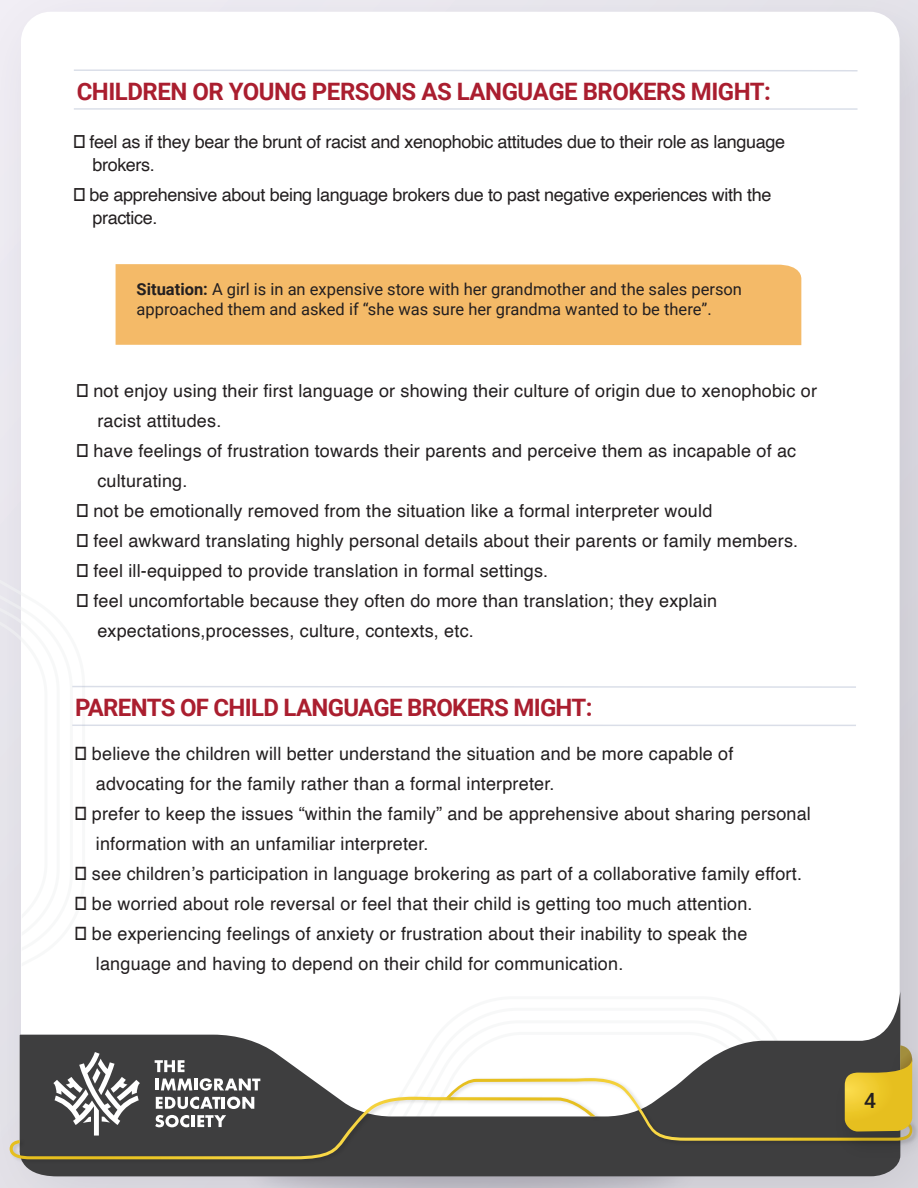
<style>
.page{position:relative;width:918px;height:1188px;background:#fff}
.page>*{position:absolute;margin:0;border:0;box-sizing:border-box;transform-origin:0 0}
.t1{font:700 24px "Roboto";letter-spacing:-.02em;color:#aa1e2f}
.t2{font:500 21px "Roboto";color:#231f20}
.t3{font:18.3px "Helvetica";letter-spacing:.01em;color:#231f20}
.t4{font:18px "Helvetica";letter-spacing:.01em;color:#231f20}
.t5{font:18px "Helvetica";letter-spacing:-.02em;color:#231f20}
.t6{font:16.5px/19.8px "Roboto";color:#231f20}
.s1{font-weight:700}
</style>
<div class="page">
<svg style="left:17px;top:990px;width:883px;height:186px"></svg>
<img style="left:7px;top:1093px;width:596px;height:73px">
<img style="left:829px;top:1038px;width:89px;height:128px">
<svg style="left:10px;top:1019px;width:902px;height:140px"></svg>
<svg style="left:74px;top:69px;width:784px;height:3px"></svg>
<hr style="left:74px;top:108px;width:784px;height:2px;background:#95a2bf">
<div style="left:116px;top:264px;width:686px;height:81px;background:#f4ba68"></div>
<svg style="left:0;top:536px;width:856px;height:436px"></svg>
<hr style="left:72px;top:725px;width:784px;height:1px;background:#95a2bf">
<p class="t1" style="left:77px;top:74px;width:696px">CHILDREN OR YOUNG PERSONS AS LANGUAGE BROKERS MIGHT:</p>
<p class="t5" style="left:74px;top:128px;width:713px">☐ feel as if they bear the brunt of racist and xenophobic attitudes due to their role as language</p>
<p class="t5" style="left:92px;top:151px;width:64px">brokers.</p>
<p class="t5" style="left:74px;top:181px;width:699px">☐ be apprehensive about being language brokers due to past negative experiences with the</p>
<p class="t5" style="left:92px;top:203px;width:67px">practice.</p>
<p class="t6" style="left:137px;top:279px;width:607px"><span class="s1">Situation:</span> A girl is in an expensive store with her grandmother and the sales person approached them and asked if “she was sure her grandma wanted to be there”.</p>
<p class="t4" style="left:77px;top:377px;width:742px">☐ not enjoy using their first language or showing their culture of origin due to xenophobic or</p>
<p class="t4" style="left:97px;top:407px;width:125px">racist attitudes.</p>
<p class="t4" style="left:77px;top:437px;width:721px">☐ have feelings of frustration towards their parents and perceive them as incapable of ac</p>
<p class="t4" style="left:97px;top:467px;width:92px">culturating.</p>
<p class="t4" style="left:77px;top:497px;width:637px">☐ not be emotionally removed from the situation like a formal interpreter would</p>
<p class="t4" style="left:77px;top:527px;width:723px">☐ feel awkward translating highly personal details about their parents or family members.</p>
<p class="t4" style="left:77px;top:557px;width:473px">☐ feel ill-equipped to provide translation in formal settings.</p>
<p class="t4" style="left:77px;top:587px;width:642px">☐ feel uncomfortable because they often do more than translation; they explain</p>
<p class="t4" style="left:97px;top:617px;width:378px">expectations,processes, culture, contexts, etc.</p>
<p class="t1" style="left:75px;top:691px;width:519px">PARENTS OF CHILD LANGUAGE BROKERS MIGHT:</p>
<p class="t3" style="left:75px;top:739px;width:660px">☐ believe the children will better understand the situation and be more capable of</p>
<p class="t3" style="left:96px;top:769px;width:460px">advocating for the family rather than a formal interpreter.</p>
<p class="t3" style="left:75px;top:799px;width:737px">☐ prefer to keep the issues “within the family” and be apprehensive about sharing personal</p>
<p class="t3" style="left:96px;top:829px;width:334px">information with an unfamiliar interpreter.</p>
<p class="t3" style="left:75px;top:859px;width:728px">☐ see children’s participation in language brokering as part of a collaborative family effort.</p>
<p class="t3" style="left:75px;top:889px;width:679px">☐ be worried about role reversal or feel that their child is getting too much attention.</p>
<p class="t3" style="left:75px;top:919px;width:674px">☐ be experiencing feelings of anxiety or frustration about their inability to speak the</p>
<p class="t3" style="left:96px;top:949px;width:529px">language and having to depend on their child for communication.</p>
<p class="t2" style="left:864px;top:1086px;width:13px">4</p>
</div>
